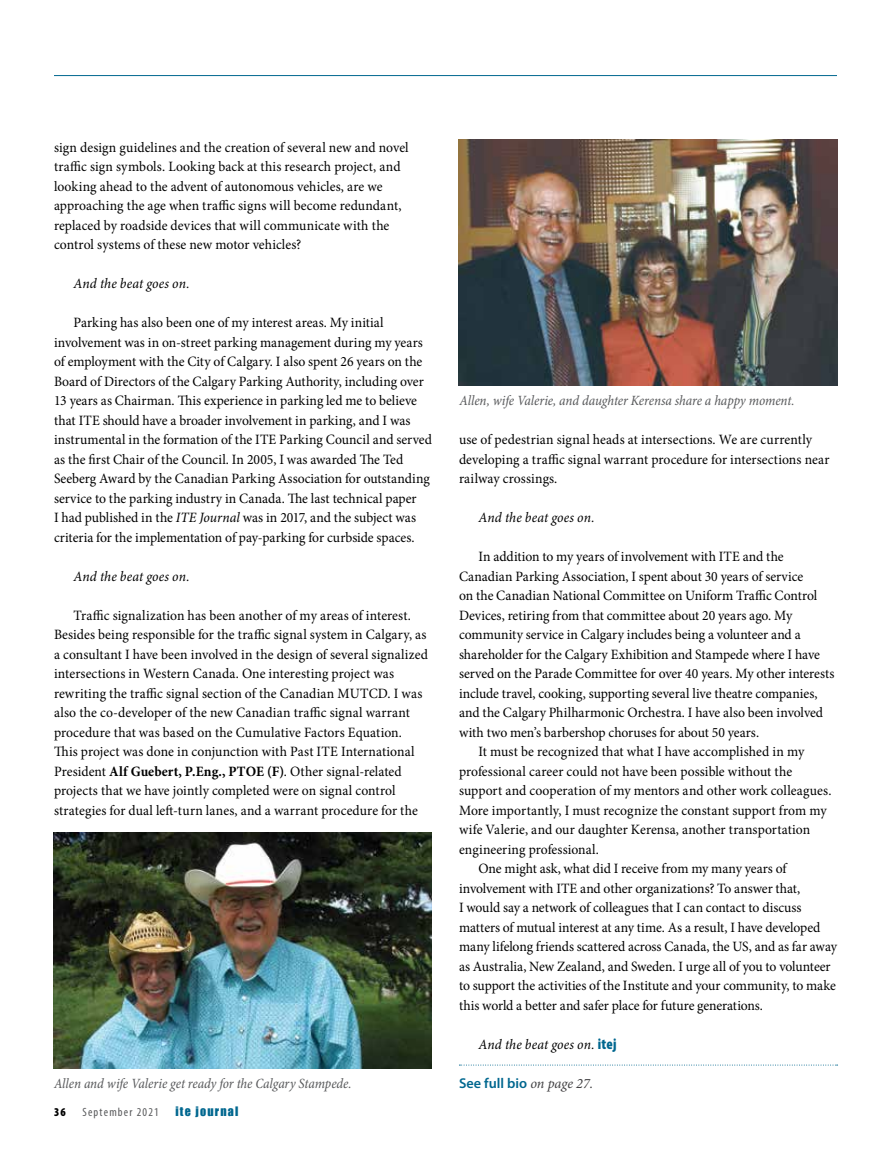
<style>
.page{position:relative;width:891px;height:1175px;background:#fff}
.page>*{position:absolute;margin:0;border:0;box-sizing:border-box;transform-origin:0 0}
.t1{font:14.25px/19.5px "Minion Pro";letter-spacing:-.005em;color:#000;scale:.96 1}
.t2{font:italic condensed 14.25px "Minion Pro";letter-spacing:-.005em;color:#58595b}
.t3{font:italic 14.25px "Minion Pro";letter-spacing:.005em;color:#000;scale:.96 1}
.t4{font:600 14.25px "Myriad Pro";color:#00678f}
.t5{font:condensed 12px "Myriad Pro";letter-spacing:.1em;color:#58595b}
.t6{font:12px "Impact";letter-spacing:.1em;color:#00678f}
.t7{font:900 condensed 12px "Myriad Pro";color:#000}
.s1{font-style:italic}
.s2{font-weight:700}
.s3{font-family:"Myriad Pro";font-weight:900;font-style:normal;font-stretch:condensed;font-size:15px;color:#00678f}
.s4{font-family:"Minion Pro";font-weight:400;font-style:italic;color:#414042}
</style>
<div class="page">
<svg style="left:459px;top:1064px;width:379px;height:1px"></svg>
<img style="left:53px;top:832px;width:378px;height:236px">
<img style="left:458px;top:140px;width:380px;height:246px">
<hr style="left:54px;top:75px;width:783px;height:1px;background:#00678f">
<p class="t1" style="left:54px;top:137px;width:371px">sign design guidelines and the creation of several new and novel traffic sign symbols. Looking back at this research project, and looking ahead to the advent of autonomous vehicles, are we approaching the age when traffic signs will become redundant, replaced by roadside devices that will communicate with the control systems of these new motor vehicles?</p>
<p class="t3" style="left:73px;top:274px;width:122px">And the beat goes on.</p>
<p class="t1" style="left:54px;top:313px;width:395px;text-indent:19px">Parking has also been one of my interest areas. My initial involvement was in on-street parking management during my years of employment with the City of Calgary. I also spent 26 years on the Board of Directors of the Calgary Parking Authority, including over 13 years as Chairman. This experience in parking led me to believe that ITE should have a broader involvement in parking, and I was instrumental in the formation of the ITE Parking Council and served as the first Chair of the Council. In 2005, I was awarded The Ted Seeberg Award by the Canadian Parking Association for outstanding service to the parking industry in Canada. The last technical paper<br>I had published in the <span class="s1">ITE Journal</span> was in 2017, and the subject was criteria for the implementation of pay-parking for curbside spaces.</p>
<p class="t3" style="left:73px;top:566px;width:122px">And the beat goes on.</p>
<p class="t1" style="left:54px;top:605px;width:391px;text-indent:19px">Traffic signalization has been another of my areas of interest.<br>Besides being responsible for the traffic signal system in Calgary, as a consultant I have been involved in the design of several signalized intersections in Western Canada. One interesting project was rewriting the traffic signal section of the Canadian MUTCD. I was also the co-developer of the new Canadian traffic signal warrant procedure that was based on the Cumulative Factors Equation.<br>This project was done in conjunction with Past ITE International President <span class="s2">Alf Guebert, P.Eng., PTOE (F)</span>. Other signal-related projects that we have jointly completed were on signal control strategies for dual left-turn lanes, and a warrant procedure for the</p>
<p class="t2" style="left:460px;top:391px;width:336px">Allen, wife Valerie, and daughter Kerensa share a happy moment.</p>
<p class="t1" style="left:459px;top:430px;width:387px">use of pedestrian signal heads at intersections. We are currently developing a traffic signal warrant procedure for intersections near railway crossings.</p>
<p class="t3" style="left:478px;top:508px;width:122px">And the beat goes on.</p>
<p class="t1" style="left:478px;top:547px;width:319px">In addition to my years of involvement with ITE and the</p>
<p class="t1" style="left:459px;top:566px;width:360px">Canadian Parking Association, I spent about 30 years of service</p>
<p class="t1" style="left:459px;top:586px;width:375px">on the Canadian National Committee on Uniform Traffic Control</p>
<p class="t1" style="left:459px;top:605px;width:349px">Devices, retiring from that committee about 20 years ago. My</p>
<p class="t1" style="left:459px;top:625px;width:357px">community service in Calgary includes being a volunteer and a</p>
<p class="t1" style="left:459px;top:644px;width:377px">shareholder for the Calgary Exhibition and Stampede where I have</p>
<p class="t1" style="left:459px;top:664px;width:393px">served on the Parade Committee for over 40 years. My other interests</p>
<p class="t1" style="left:459px;top:683px;width:375px">include travel, cooking, supporting several live theatre companies,</p>
<p class="t1" style="left:459px;top:703px;width:381px">and the Calgary Philharmonic Orchestra. I have also been involved</p>
<p class="t1" style="left:459px;top:722px;width:314px">with two men’s barbershop choruses for about 50 years.</p>
<p class="t1" style="left:478px;top:742px;width:341px">It must be recognized that what I have accomplished in my</p>
<p class="t1" style="left:459px;top:761px;width:349px">professional career could not have been possible without the</p>
<p class="t1" style="left:459px;top:781px;width:390px">support and cooperation of my mentors and other work colleagues.</p>
<p class="t1" style="left:459px;top:800px;width:385px">More importantly, I must recognize the constant support from my</p>
<p class="t1" style="left:459px;top:820px;width:367px">wife Valerie, and our daughter Kerensa, another transportation</p>
<p class="t1" style="left:459px;top:839px;width:147px">engineering professional.</p>
<p class="t1" style="left:478px;top:859px;width:322px">One might ask, what did I receive from my many years of</p>
<p class="t1" style="left:459px;top:878px;width:357px">involvement with ITE and other organizations? To answer that,</p>
<p class="t1" style="left:459px;top:898px;width:358px">I would say a network of colleagues that I can contact to discuss</p>
<p class="t1" style="left:459px;top:917px;width:378px">matters of mutual interest at any time. As a result, I have developed</p>
<p class="t1" style="left:459px;top:937px;width:396px">many lifelong friends scattered across Canada, the US, and as far away</p>
<p class="t1" style="left:459px;top:956px;width:389px">as Australia, New Zealand, and Sweden. I urge all of you to volunteer</p>
<p class="t1" style="left:459px;top:976px;width:394px">to support the activities of the Institute and your community, to make</p>
<p class="t1" style="left:459px;top:995px;width:318px">this world a better and safer place for future generations.</p>
<p class="t3" style="left:478px;top:1034px;width:145px">And the beat goes on. <span class="s3">itej</span></p>
<p class="t2" style="left:54px;top:1073px;width:299px">Allen and wife Valerie get ready for the Calgary Stampede.</p>
<p class="t4" style="left:459px;top:1074px;width:136px">See full bio <span class="s4">on page 27.</span></p>
<p class="t7" style="left:54px;top:1104px;width:13px">36</p>
<p class="t5" style="left:82px;top:1105px;width:78px">September 2021</p>
<p class="t6" style="left:175px;top:1102px;width:64px">ite journal</p>
</div>
